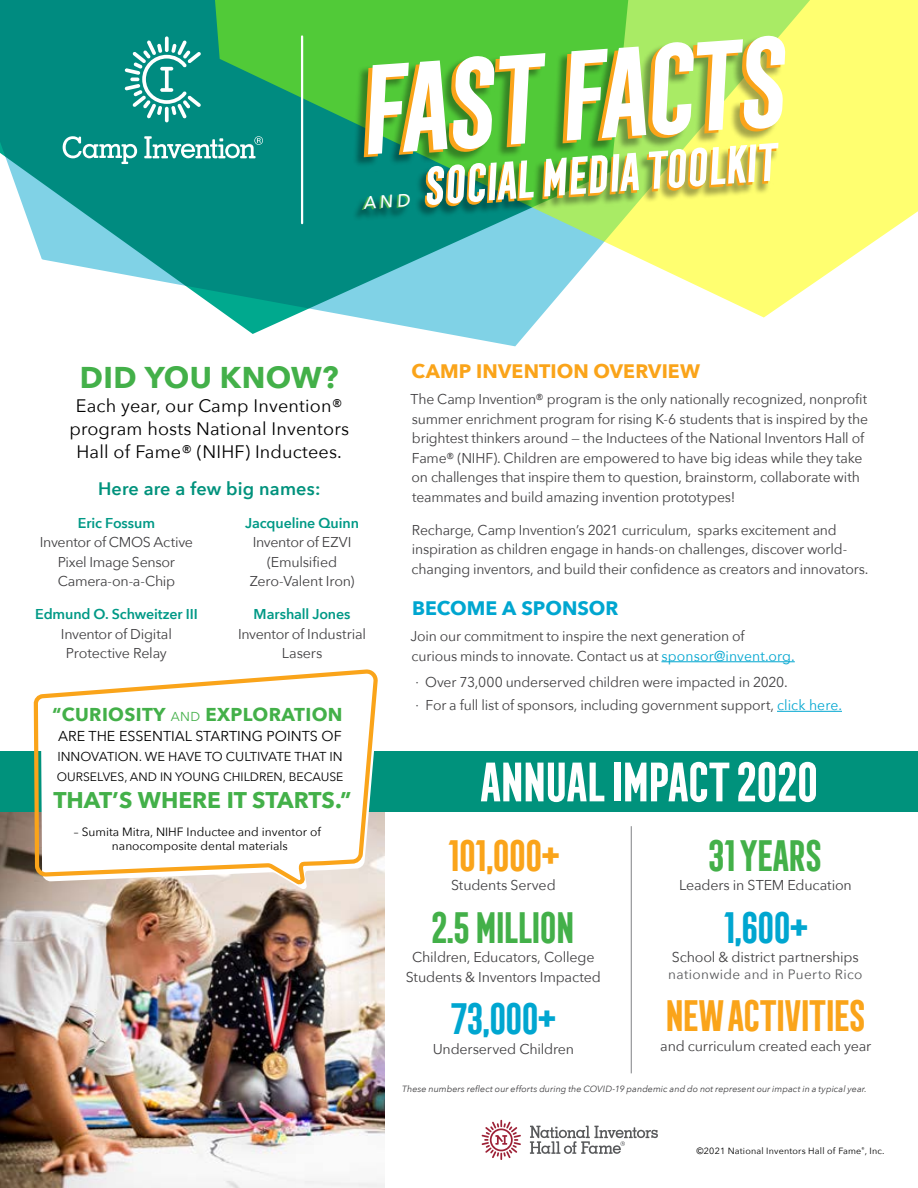
<style>
.page{position:relative;width:918px;height:1188px;background:#fff}
.page>*{position:absolute;margin:0;border:0;box-sizing:border-box;transform-origin:0 0}
.t1{font:700 116.7px "Frontage Condensed";color:#fff}
.t2{font:700 51px "Frontage Condensed";letter-spacing:-.15em;color:#fff}
.t3{font:700 49.05px "Frontage Condensed";color:#fff}
.t4{font:700 40.5px "Frontage Condensed";letter-spacing:-.15em;color:#faa41a}
.t5{font:700 40.5px "Frontage Condensed";letter-spacing:-.17em;color:#00a6d0}
.t6{font:700 40.5px "Frontage Condensed";letter-spacing:-.175em;color:#43b049}
.t7{font:700 40.5px "Frontage Condensed";letter-spacing:-.15em;color:#43b049}
.t8{font:700 30px "Avenir Next";letter-spacing:.01em;color:#43b049}
.t9{font:700 22.65px "Avenir Next";color:#43b049}
.t10{font:700 19.5px "Avenir Next";letter-spacing:.01em;color:#faa41a}
.t11{font:700 19.5px "Avenir Next";color:#00a6d0}
.t12{font:700 18.6px "Avenir Next";letter-spacing:.02em;color:#43b049}
.t13{font:18px/23.2px "Avenir Next";letter-spacing:.01em;color:#000;text-align:center}
.t14{font:600 18px "Avenir Next";letter-spacing:.01em;color:#00927c}
.t15{font:14.25px/19.5px "Avenir Next";letter-spacing:-.015em;color:#414042;text-align:center}
.t16{font:600 14.25px "Avenir Next";letter-spacing:-.01em;color:#009986}
.t17{font:14.25px "Avenir Next";color:#000}
.t18{font:13.65px "Avenir Next";letter-spacing:.025em;color:#58595b}
.t19{font:12.9px "Avenir Next";color:#000}
.t20{font:12.15px "Avenir Next";color:#000}
.t21{font:12px/14.2px "Avenir Next";color:#000;text-align:center}
.t22{font:italic 9px "Avenir Next";letter-spacing:.005em;color:#414042}
.t23{font:9px "Avenir Next";letter-spacing:.02em;color:#000}
.s1{font-family:"Avenir Next";font-weight:400;font-size:23.55px}
.s2{font-weight:400;font-size:12.9px}
.s3{color:#00a6d0}
.s4{font-size:13.5px;color:#4d4d4f}
</style>
<div class="page">
<svg style="left:0;top:0;width:539px;height:334px;fill:#008b80"></svg>
<svg style="left:172px;top:0;width:746px;height:318px"></svg>
<img style="left:0;top:812px;width:385px;height:376px">
<div style="left:0;top:752px;width:918px;height:60px;background:#00927c"></div>
<svg style="left:165px;top:36px;width:4px;height:16px"></svg>
<svg style="left:125px;top:40px;width:76px;height:79px"></svg>
<svg style="left:63px;top:136px;width:74px;height:28px"></svg>
<svg style="left:144px;top:136px;width:119px;height:22px"></svg>
<hr style="left:301px;top:36px;width:2px;height:187px;background:#fff">
<svg style="left:482px;top:1120px;width:39px;height:39px"></svg>
<svg style="left:530px;top:1126px;width:128px;height:28px"></svg>
<hr style="left:631px;top:826px;width:1px;height:247px;background:#808285">
<hr style="left:661px;top:661px;width:134px;height:1px;background:#00a6d0">
<hr style="left:777px;top:711px;width:65px;height:1px;background:#00a6d0">
<div style="left:351px;top:37px;width:431px;height:184px;background:#000;opacity:.35"></div>
<svg style="left:33px;top:669px;width:343px;height:254px"></svg>
<h1 class="t1" style="left:342px;top:46px;width:444px;rotate:-4deg">fast facts</h1>
<h3 class="t3" style="left:361px;top:163px;width:417px;rotate:-4deg"><span class="s1">a n d</span> SOCIAL MEDIA TOOlKIT</h3>
<h3 class="t8" style="left:80px;top:352px;width:260px">DID YOU KNOW?</h3>
<p class="t13" style="left:69px;top:393px;width:281px">Each year, our Camp Invention® program hosts National Inventors<br>Hall of Fame® (NIHF) Inductees.</p>
<p class="t14" style="left:98px;top:473px;width:224px">Here are a few big names:</p>
<p class="t16" style="left:78px;top:511px;width:79px">Eric Fossum</p>
<p class="t15" style="left:40px;top:532px;width:155px">Inventor of CMOS Active<br>Pixel Image Sensor<br>Camera-on-a-Chip</p>
<p class="t16" style="left:35px;top:602px;width:164px">Edmund O. Schweitzer III</p>
<p class="t15" style="left:61px;top:623px;width:112px">Inventor of Digital<br>Protective Relay</p>
<p class="t16" style="left:245px;top:511px;width:115px">Jacqueline Quinn</p>
<p class="t15" style="left:250px;top:532px;width:106px">Inventor of EZVI (Emulsified<br>Zero-Valent Iron)</p>
<p class="t16" style="left:254px;top:602px;width:98px">Marshall Jones</p>
<p class="t15" style="left:238px;top:623px;width:130px">Inventor of Industrial<br>Lasers</p>
<h3 class="t12" style="left:52px;top:698px;width:292px">“CURIOSITY <span class="s2">AND</span> EXPLORATION</h3>
<p class="t17" style="left:58px;top:724px;width:285px">ARE THE ESSENTIAL STARTING POINTS OF</p>
<p class="t19" style="left:57px;top:746px;width:287px">INNOVATION. WE HAVE TO CULTIVATE THAT IN</p>
<p class="t20" style="left:57px;top:767px;width:288px">OURSELVES, AND IN YOUNG CHILDREN, BECAUSE</p>
<h3 class="t9" style="left:53px;top:780px;width:300px">THAT’S WHERE IT STARTS.”</h3>
<p class="t21" style="left:74px;top:824px;width:249px">– Sumita Mitra, NIHF Inductee and inventor of nanocomposite dental materials</p>
<h3 class="t10" style="left:412px;top:354px;width:290px">CAMP INVENTION OVERVIEW</h3>
<p class="t15" style="left:410px;top:389px;width:459px;text-align:left">The Camp Invention® program is the only nationally recognized, nonprofit summer enrichment program for rising K-6 students that is inspired by the brightest thinkers around — the Inductees of the National Inventors Hall of Fame® (NIHF). Children are empowered to have big ideas while they take on challenges that inspire them to question, brainstorm, collaborate with teammates and build amazing invention prototypes!</p>
<p class="t15" style="left:412px;top:519px;width:458px;text-align:left">Recharge, Camp Invention’s 2021 curriculum, sparks excitement and inspiration as children engage in hands-on challenges, discover world&shy;changing inventors, and build their confidence as creators and innovators.</p>
<h3 class="t11" style="left:412px;top:591px;width:208px">BECOME A SPONSOR</h3>
<p class="t15" style="left:411px;top:626px;width:386px;text-align:left">Join our commitment to inspire the next generation of<br>curious minds to innovate. Contact us at <span class="s3">sponsor@invent.org.</span></p>
<p class="t15" style="left:415px;top:670px;width:428px;line-height:23.2px;text-align:left"><span class="s4">·</span> Over 73,000 underserved children were impacted in 2020.<br><span class="s4">·</span> For a full list of sponsors, including government support, <span class="s3">click here.</span></p>
<h2 class="t2" style="left:476px;top:753px;width:346px">ANNUAL IMPACT 2020</h2>
<h3 class="t4" style="left:445px;top:833px;width:117px">101,000+</h3>
<p class="t15" style="left:451px;top:875px;width:106px">Students Served</p>
<h3 class="t6" style="left:427px;top:905px;width:150px">2.5 MILLION</h3>
<p class="t15" style="left:406px;top:947px;width:197px">Children, Educators, College<br>Students &amp; Inventors Impacted</p>
<h3 class="t5" style="left:447px;top:996px;width:112px">73,000+</h3>
<p class="t15" style="left:433px;top:1038px;width:143px">Underserved Children</p>
<h3 class="t7" style="left:704px;top:833px;width:121px">31YEARS</h3>
<p class="t15" style="left:679px;top:875px;width:174px">Leaders in STEM Education</p>
<h3 class="t5" style="left:721px;top:905px;width:90px">1,600+</h3>
<p class="t15" style="left:672px;top:947px;width:189px">School &amp; district partnerships</p>
<p class="t18" style="left:668px;top:962px;width:196px">nationwide and in Puerto Rico</p>
<h3 class="t4" style="left:661px;top:993px;width:208px">NEW ACTIVITIES</h3>
<p class="t15" style="left:660px;top:1035px;width:212px">and curriculum created each year</p>
<p class="t22" style="left:402px;top:1081px;width:466px">These numbers reflect our efforts during the COVID-19 pandemic and do not represent our impact in a typical year.</p>
<p class="t23" style="left:697px;top:1144px;width:189px">©2021 National Inventors Hall of Fame<sup>®</sup>, Inc.</p>
</div>
